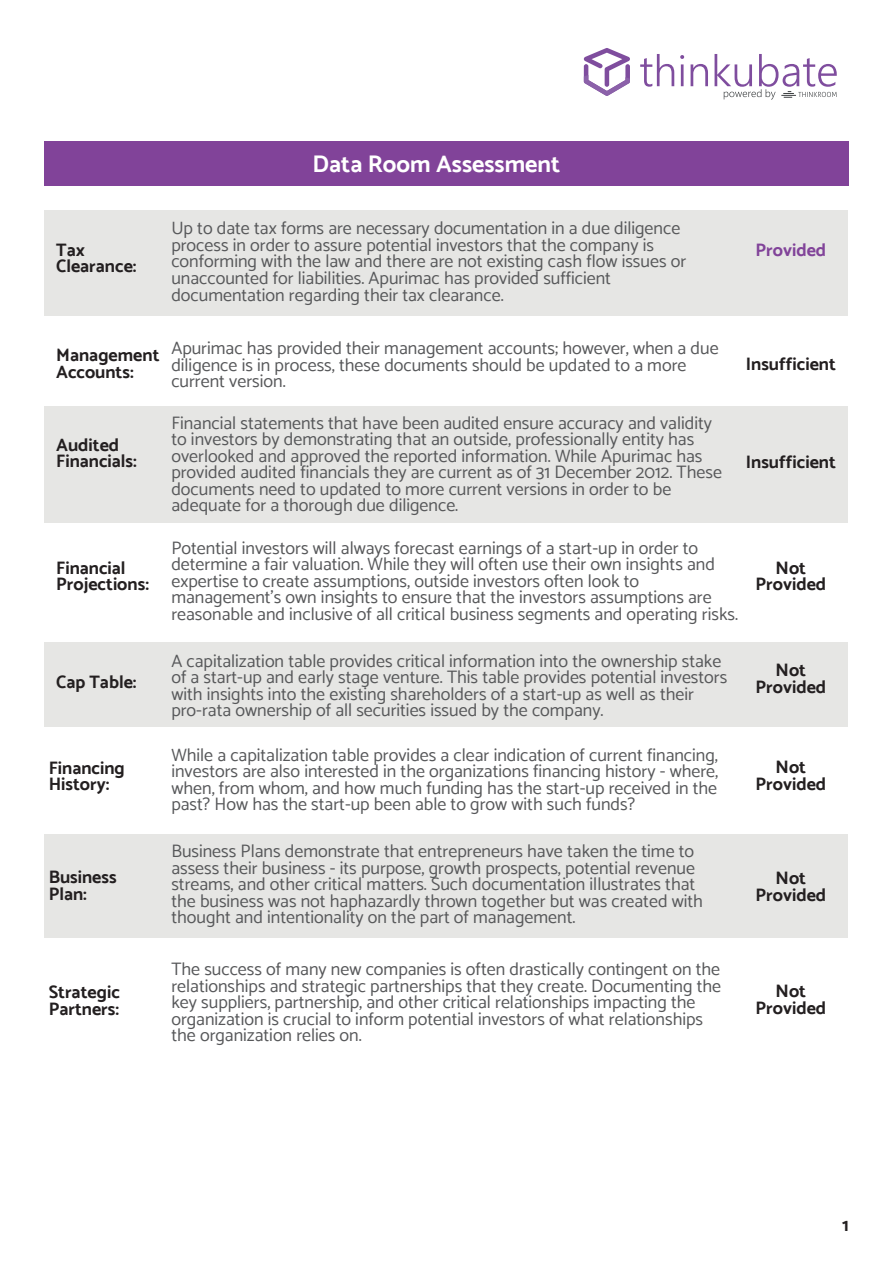
<style>
.page{position:relative;width:893px;height:1263px;background:#fff}
.page>*{position:absolute;margin:0;border:0;box-sizing:border-box;transform-origin:0 0}
.t1{font:700 24px "Catamaran";color:#fff}
.t2{font:18px/16.5px "Catamaran";color:#57585a}
.t3{font:700 18px/16.5px "Catamaran";color:#231f20}
.t4{font:700 18px "Catamaran";color:#814399}
</style>
<div class="page">
<div style="left:44px;top:211px;width:803px;height:105px;background:#e6e6e4"></div>
<div style="left:44px;top:141px;width:804px;height:44px;background:#814399"></div>
<div style="left:44px;top:407px;width:803px;height:116px;background:#e6e6e4"></div>
<div style="left:44px;top:642px;width:803px;height:85px;background:#e6e6e4"></div>
<div style="left:44px;top:834px;width:803px;height:104px;background:#e6e6e4"></div>
<svg style="left:640px;top:54px;width:34px;height:33px"></svg>
<svg style="left:680px;top:55px;width:4px;height:31px"></svg>
<svg style="left:691px;top:64px;width:17px;height:22px"></svg>
<svg style="left:584px;top:48px;width:46px;height:48px"></svg>
<svg style="left:715px;top:54px;width:122px;height:45px"></svg>
<h1 class="t1" style="left:313px;top:149px;width:249px">Data Room Assessment</h1>
<p class="t3" style="left:56px;top:241px;width:82px">Tax<br>Clearance:</p>
<p class="t3" style="left:56px;top:347px;width:105px">Management<br>Accounts:</p>
<p class="t3" style="left:56px;top:436px;width:82px">Audited<br>Financials:</p>
<p class="t3" style="left:56px;top:559px;width:94px">Financial<br>Projections:</p>
<p class="t3" style="left:56px;top:673px;width:82px">Cap Table:</p>
<p class="t3" style="left:49px;top:759px;width:78px">Financing<br>History:</p>
<p class="t3" style="left:49px;top:868px;width:70px">Business<br>Plan:</p>
<p class="t3" style="left:49px;top:984px;width:73px">Strategic<br>Partners:</p>
<p class="t2" style="left:171px;top:220px;width:516px">Up to date tax forms are necessary documentation in a due diligence process in order to assure potential investors that the company is conforming with the law and there are not existing cash flow issues or unaccounted for liabilities. Apurimac has provided sufficient documentation regarding their tax clearance.</p>
<p class="t2" style="left:171px;top:340px;width:549px">Apurimac has provided their management accounts; however, when a due diligence is in process, these documents should be updated to a more current version.</p>
<p class="t2" style="left:171px;top:414px;width:552px">Financial statements that have been audited ensure accuracy and validity to investors by demonstrating that an outside, professionally entity has overlooked and approved the reported information. While Apurimac has provided audited financials they are current as of 31 December 2012. These documents need to updated to more current versions in order to be adequate for a thorough due diligence.</p>
<p class="t2" style="left:171px;top:539px;width:568px">Potential investors will always forecast earnings of a start-up in order to determine a fair valuation. While they will often use their own insights and expertise to create assumptions, outside investors often look to management's own insights to ensure that the investors assumptions are reasonable and inclusive of all critical business segments and operating risks.</p>
<p class="t2" style="left:171px;top:652px;width:557px">A capitalization table provides critical information into the ownership stake of a start-up and early stage venture. This table provides potential investors with insights into the existing shareholders of a start-up as well as their pro-rata ownership of all securities issued by the company.</p>
<p class="t2" style="left:171px;top:746px;width:548px;text-align:justify">While a capitalization table provides a clear indication of current financing, investors are also interested in the organizations financing history - where, when, from whom, and how much funding has the start-up received in the past? How has the start-up been able to grow with such funds?</p>
<p class="t2" style="left:171px;top:843px;width:533px">Business Plans demonstrate that entrepreneurs have taken the time to assess their business - its purpose, growth prospects, potential revenue streams, and other critical matters. Such documentation illustrates that the business was not haphazardly thrown together but was created with thought and intentionality on the part of management.</p>
<p class="t2" style="left:171px;top:961px;width:551px">The success of many new companies is often drastically contingent on the relationships and strategic partnerships that they create. Documenting the key suppliers, partnership, and other critical relationships impacting the organization is crucial to inform potential investors of what relationships the organization relies on.</p>
<p class="t4" style="left:755px;top:239px;width:72px">Provided</p>
<p class="t3" style="left:746px;top:356px;width:92px">Insufficient</p>
<p class="t3" style="left:746px;top:454px;width:92px">Insufficient</p>
<p class="t3" style="left:755px;top:559px;width:72px;text-align:center">Not<br>Provided</p>
<p class="t3" style="left:755px;top:661px;width:72px;text-align:center">Not<br>Provided</p>
<p class="t3" style="left:755px;top:759px;width:72px;text-align:center">Not<br>Provided</p>
<p class="t3" style="left:755px;top:870px;width:72px;text-align:center">Not<br>Provided</p>
<p class="t3" style="left:755px;top:983px;width:72px;text-align:center">Not<br>Provided</p>
<p class="t3" style="left:842px;top:1217px;width:8px">1</p>
</div>
